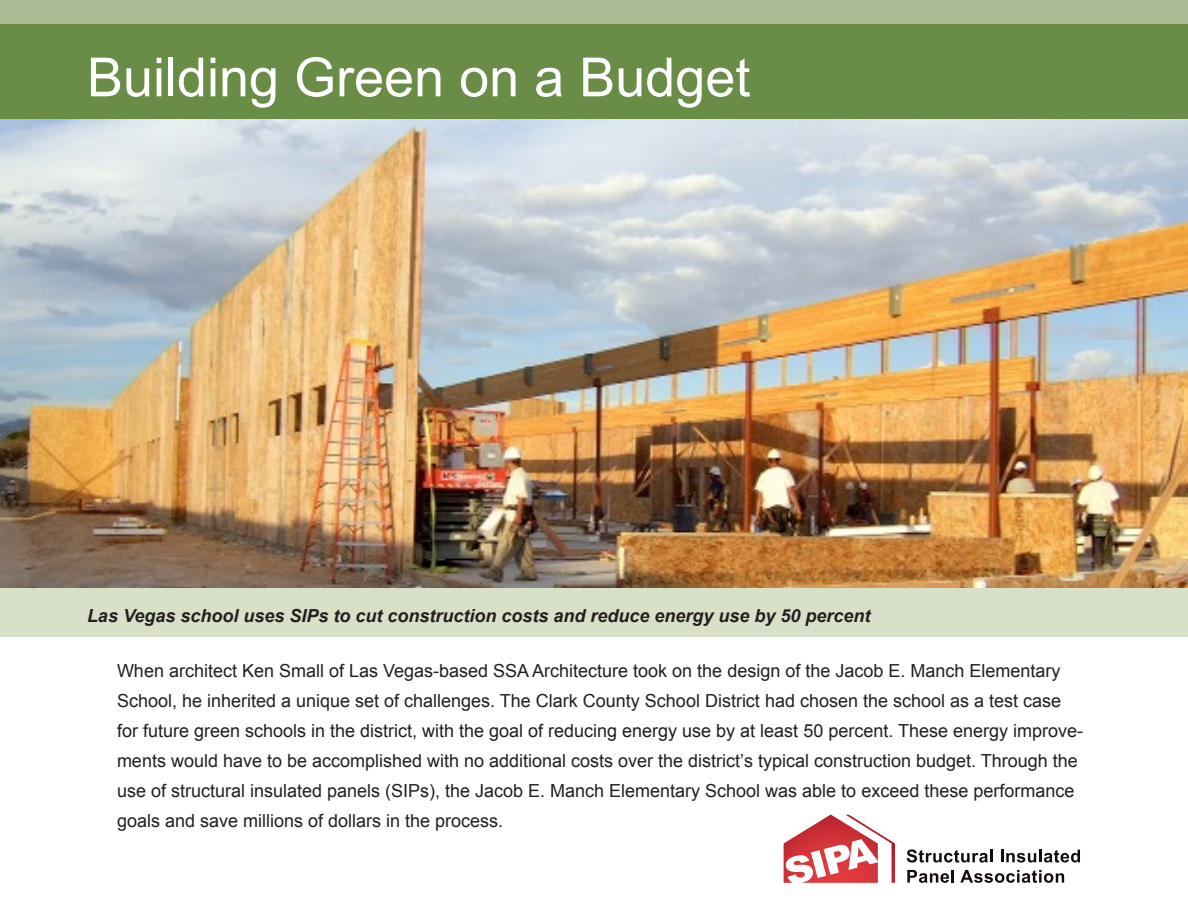
<style>
.page{position:relative;width:1188px;height:918px;background:#fff}
.page>*{position:absolute;margin:0;border:0;box-sizing:border-box;transform-origin:0 0}
.t1{font:54px "Arial";color:#fff}
.t2{font:18px/30px "Arial";color:#231f20}
.t3{font:italic 700 18px "Arial";color:#231f20}
</style>
<div class="page">
<img style="left:0;top:119px;width:1188px;height:469px">
<div style="left:0;top:588px;width:1188px;height:49px;background:#d8e1c8"></div>
<div style="left:0;top:0;width:1188px;height:119px;background:#698d47"></div>
<div style="left:0;top:0;width:1188px;height:24px;background:#adbb94"></div>
<svg style="left:784px;top:815px;width:111px;height:68px"></svg>
<svg style="left:907px;top:849px;width:86px;height:14px"></svg>
<svg style="left:1001px;top:850px;width:79px;height:13px"></svg>
<svg style="left:907px;top:870px;width:47px;height:13px"></svg>
<svg style="left:960px;top:870px;width:104px;height:13px"></svg>
<p class="t1" style="left:87px;top:42px;width:665px">Building Green on a Budget</p>
<p class="t3" style="left:87px;top:604px;width:785px">Las Vegas school uses SIPs to cut construction costs and reduce energy use by 50 percent</p>
<p class="t2" style="left:117px;top:656px;width:968px">When architect Ken Small of Las Vegas-based SSA Architecture took on the design of the Jacob E. Manch Elementary School, he inherited a unique set of challenges. The Clark County School District had chosen the school as a test case for future green schools in the district, with the goal of reducing energy use by at least 50 percent. These energy improve&shy;ments would have to be accomplished with no additional costs over the district’s typical construction budget. Through the use of structural insulated panels (SIPs), the Jacob E. Manch Elementary School was able to exceed these performance goals and save millions of dollars in the process.</p>
</div>
